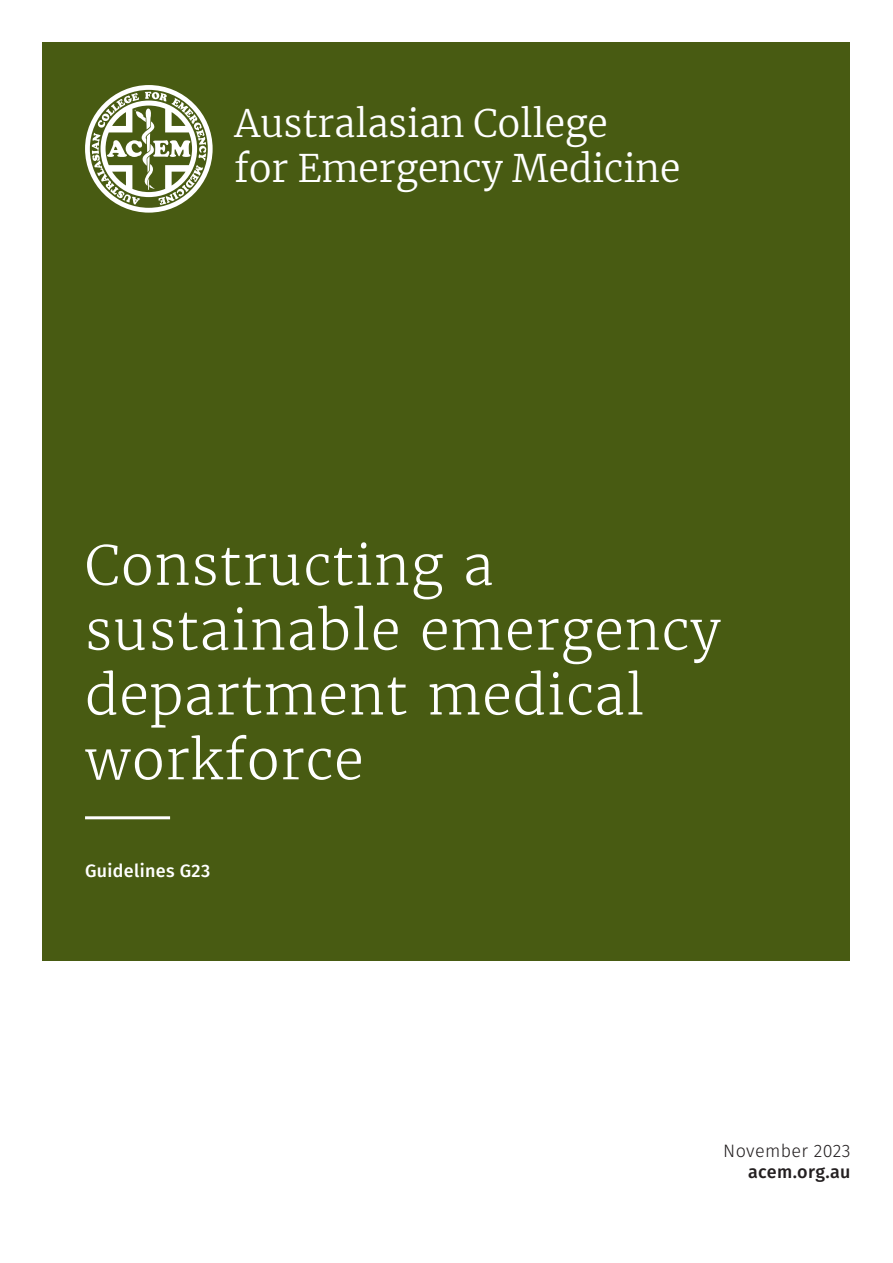
<style>
.page{position:relative;width:893px;height:1263px;background:#fff}
.page>*{position:absolute;margin:0;border:0;box-sizing:border-box;transform-origin:0 0}
.t1{font:300 54px/64.8px "Merriweather";letter-spacing:.02em;color:#fff}
.t2{font:300 37.5px/45px "Merriweather";color:#fff}
.t3{font:500 18px "Fira Sans";letter-spacing:.02em;color:#fff}
.t4{font:300 18px "Fira Sans";letter-spacing:.02em;color:#231f20}
.t5{font:500 18px "Fira Sans";letter-spacing:.02em;color:#231f20}
</style>
<div class="page">
<div style="left:43px;top:43px;width:807px;height:918px;background:#485b12"></div>
<hr style="left:85px;top:816px;width:85px;height:3px;background:#fff">
<svg style="left:85px;top:85px;width:128px;height:128px"></svg>
<p class="t2" style="left:234px;top:100px;width:447px">Australasian College<br>for Emergency Medicine</p>
<p class="t1" style="left:85px;top:533px;width:637px">Constructing a sustainable emergency department medical workforce</p>
<p class="t3" style="left:85px;top:856px;width:127px">Guidelines G23</p>
<p class="t4" style="left:723px;top:1137px;width:129px">November 2023</p>
<p class="t5" style="left:748px;top:1157px;width:104px">acem.org.au</p>
</div>
